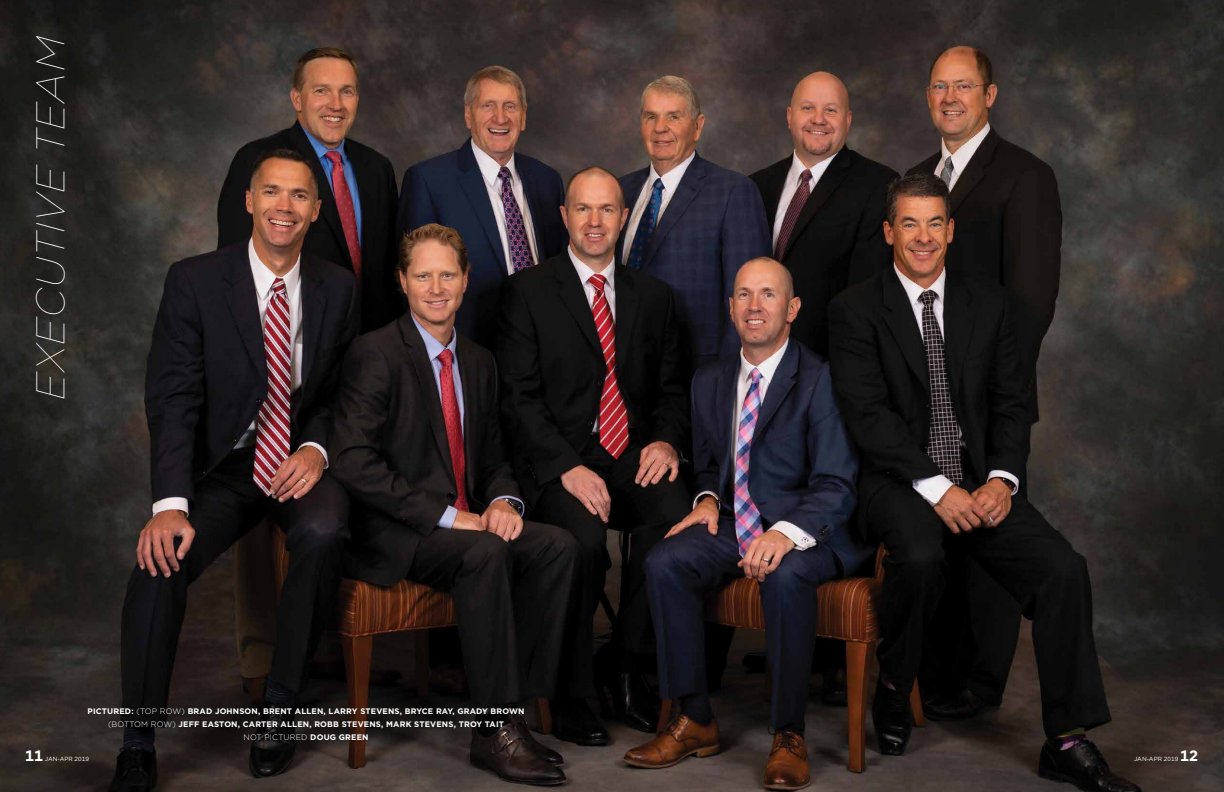
<style>
.page{position:relative;width:1224px;height:792px;background:#fff}
.page>*{position:absolute;margin:0;border:0;box-sizing:border-box;transform-origin:0 0}
.t1{font:italic 100 40px "Gotham";color:#fff}
.t2{font:700 15px "Gotham";color:#fff}
.t3{font:700 8px/13px "Gotham";letter-spacing:.02em;color:#fff;text-align:center}
.t4{font:6px "Gotham";color:#fff}
.s1{font-weight:300}
</style>
<div class="page">
<img style="left:0;top:0;width:1224px;height:792px">
<h1 class="t1" style="left:26px;top:400px;width:365px;rotate:-90deg">EXECUTIVE TEAM</h1>
<p class="t3" style="left:88px;top:704px;width:439px">PICTURED: <span class="s1">(TOP ROW)</span> BRAD JOHNSON, BRENT ALLEN, LARRY STEVENS, BRYCE RAY, GRADY BROWN <span class="s1">(BOTTOM ROW)</span> JEFF EASTON, CARTER ALLEN, ROBB STEVENS, MARK STEVENS, TROY TAIT<br><span class="s1">NOT PICTURED</span> DOUG GREEN</p>
<h2 class="t2" style="left:25px;top:745px;width:19px">11</h2>
<p class="t4" style="left:45px;top:755px;width:46px">JAN-APR 2019</p>
<p class="t4" style="left:1134px;top:755px;width:46px">JAN-APR 2019</p>
<h2 class="t2" style="left:1180px;top:745px;width:19px">12</h2>
</div>
